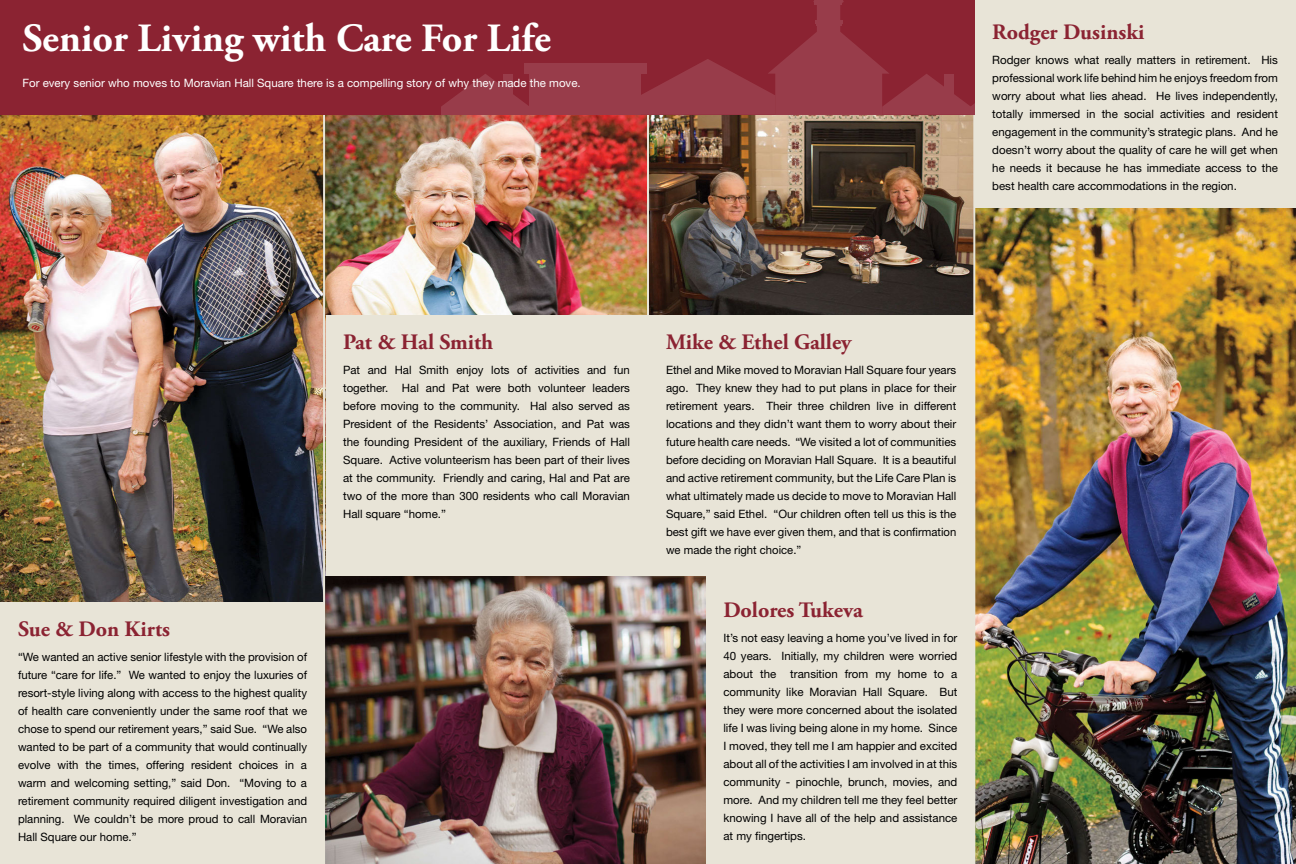
<style>
.page{position:relative;width:1296px;height:864px;background:#e8e4d7}
.page>*{position:absolute;margin:0;border:0;box-sizing:border-box;transform-origin:0 0}
.t1{font:700 40px "Adobe Garamond Pro";color:#fff}
.t2{font:700 22px "Adobe Garamond Pro";color:#8b2332}
.t3{font:11.5px/18px "Helvetica Neue LT Std";color:#000;text-align:justify}
.t4{font:11.5px "Helvetica Neue LT Std";color:#fff}
</style>
<div class="page">
<img style="left:0;top:114px;width:323px;height:488px">
<img style="left:325px;top:114px;width:648px;height:201px">
<img style="left:325px;top:577px;width:380px;height:287px">
<img style="left:975px;top:208px;width:321px;height:656px">
<hr style="left:647px;top:114px;width:2px;height:209px;background:#e8e4d7">
<div style="left:0;top:0;width:974px;height:114px;background:#8b2332"></div>
<svg style="left:441px;top:74px;width:88px;height:41px"></svg>
<div style="left:503px;top:74px;width:10px;height:33px;background:#983c4a"></div>
<svg style="left:641px;top:0;width:333px;height:115px"></svg>
<div style="left:529px;top:74px;width:112px;height:41px;background:#983c4a"></div>
<div style="left:524px;top:63px;width:123px;height:11px;background:#983c4a"></div>
<h1 class="t1" style="left:22px;top:16px;width:530px">Senior Living with Care For Life</h1>
<p class="t4" style="left:22px;top:77px;width:560px">For every senior who moves to Moravian Hall Square there is a compelling story of why they made the move.</p>
<h2 class="t2" style="left:992px;top:19px;width:154px">Rodger Dusinski</h2>
<p class="t3" style="left:992px;top:51px;width:287px">Rodger knows what really matters in retirement. His professional work life behind him he enjoys freedom from worry about what lies ahead. He lives independently, totally immersed in the social activities and resident engagement in the community’s strategic plans. And he doesn’t worry about the quality of care he will get when he needs it because he has immediate access to the best health care accommodations in the region.</p>
<h2 class="t2" style="left:343px;top:329px;width:152px">Pat &amp; Hal Smith</h2>
<p class="t3" style="left:343px;top:361px;width:288px">Pat and Hal Smith enjoy lots of activities and fun together. Hal and Pat were both volunteer leaders before moving to the community. Hal also served as President of the Residents’ Association, and Pat was the founding President of the auxiliary, Friends of Hall Square. Active volunteerism has been part of their lives at the community. Friendly and caring, Hal and Pat are two of the more than 300 residents who call Moravian Hall square “home.”</p>
<h2 class="t2" style="left:18px;top:616px;width:154px">Sue &amp; Don Kirts</h2>
<p class="t3" style="left:18px;top:648px;width:291px">“We wanted an active senior lifestyle with the provision of future “care for life.” We wanted to enjoy the luxuries of resort-style living along with access to the highest quality of health care conveniently under the same roof that we chose to spend our retirement years,” said Sue. “We also wanted to be part of a community that would continually evolve with the times, offering resident choices in a warm and welcoming setting,” said Don. “Moving to a retirement community required diligent investigation and planning. We couldn’t be more proud to call Moravian Hall Square our home.”</p>
<h2 class="t2" style="left:666px;top:329px;width:187px">Mike &amp; Ethel Galley</h2>
<p class="t3" style="left:666px;top:361px;width:292px">Ethel and Mike moved to Moravian Hall Square four years ago. They knew they had to put plans in place for their retirement years. Their three children live in different locations and they didn’t want them to worry about their future health care needs. “We visited a lot of communities before deciding on Moravian Hall Square. It is a beautiful and active retirement community, but the Life Care Plan is what ultimately made us decide to move to Moravian Hall Square,” said Ethel. “Our children often tell us this is the best gift we have ever given them, and that is confirmation we made the right choice.”</p>
<h2 class="t2" style="left:723px;top:597px;width:141px">Dolores Tukeva</h2>
<p class="t3" style="left:723px;top:629px;width:236px">It’s not easy leaving a home you’ve lived in for 40 years. Initially, my children were worried about the transition from my home to a community like Moravian Hall Square. But they were more concerned about the isolated life I was living being alone in my home. Since I moved, they tell me I am happier and excited about all of the activities I am involved in at this community - pinochle, brunch, movies, and more. And my children tell me they feel better knowing I have all of the help and assistance at my fingertips.</p>
</div>
